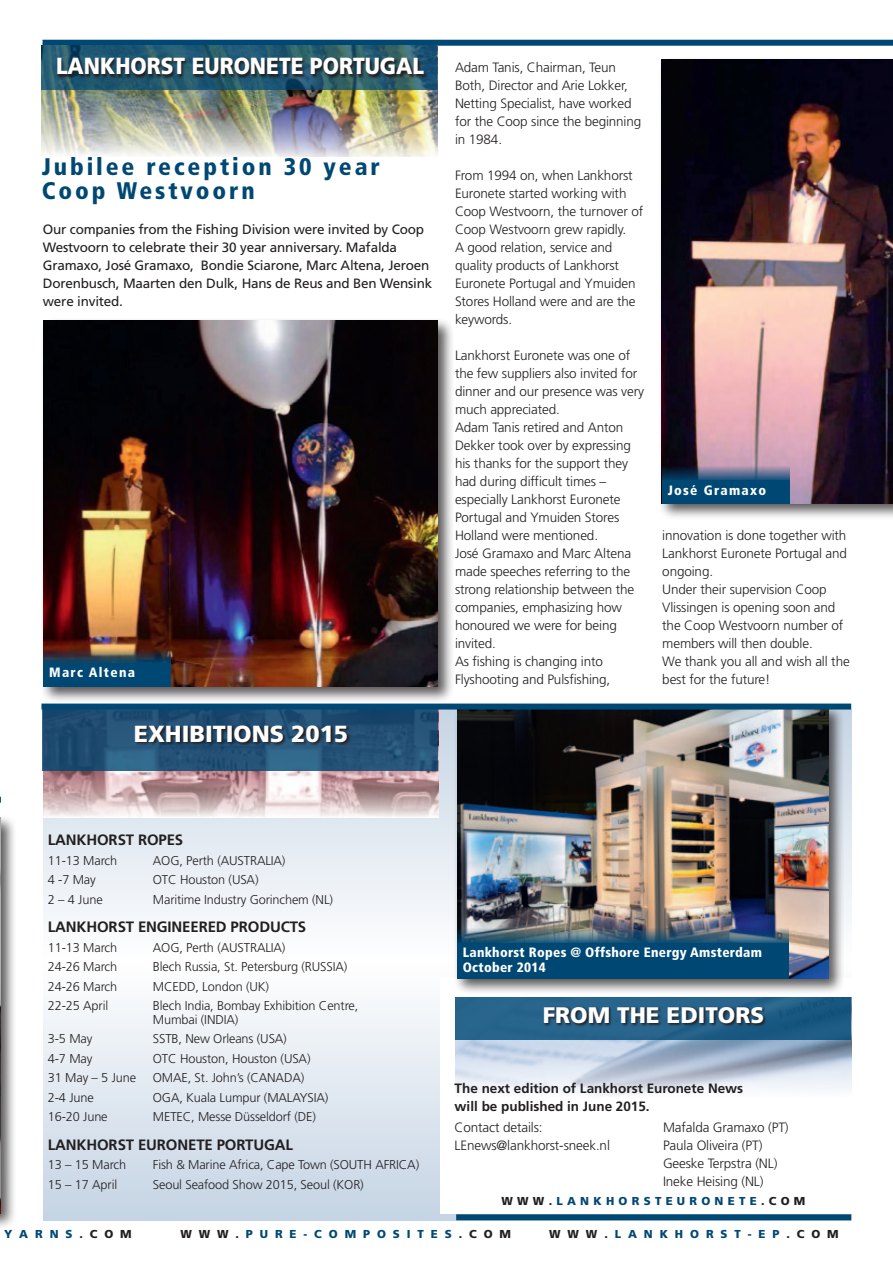
<style>
.page{position:relative;width:893px;height:1263px;background:#fff}
.page>*{position:absolute;margin:0;border:0;box-sizing:border-box;transform-origin:0 0}
.t1{font:900 condensed 24px/24px "Frutiger";letter-spacing:.12em;color:#004874}
.t2{font:900 23.25px "Frutiger";color:#fff;scale:.9 1}
.t3{font:900 23.25px "Frutiger";color:#fff}
.t4{font:900 22.5px "Frutiger";color:#fff}
.t5{font:700 15px "Frutiger";letter-spacing:-.01em;color:#231f20}
.t6{font:300 13.5px/18px "Frutiger";letter-spacing:-.01em;color:#231f20}
.t7{font:13.5px/18px "Frutiger";letter-spacing:-.015em;color:#231f20}
.t8{font:700 13.5px/18px "Frutiger";color:#231f20}
.t9{font:900 condensed 13.5px/15px "Frutiger";letter-spacing:.02em;color:#fff}
.t10{font:900 condensed 13.5px "Frutiger";letter-spacing:.1em;color:#fff}
.t11{font:300 12.75px/13.5px "Frutiger";letter-spacing:-.01em;color:#231f20}
.t12{font:900 11.55px "Frutiger";letter-spacing:.6em;color:#004874}
.t13{font:900 11.55px "Frutiger";letter-spacing:.37em;color:#004874}
.s1{color:#231f20}
</style>
<div class="page">
<svg style="left:43px;top:709px;width:808px;height:511px"></svg>
<div style="left:440px;top:978px;width:432px;height:236px;background:#fff"></div>
<div style="left:0;top:814px;width:17px;height:415px;background:#231f20;opacity:.75"></div>
<img style="left:0;top:817px;width:1px;height:396px">
<div style="left:43px;top:40px;width:850px;height:6px;background:#004874"></div>
<div style="left:658px;top:56px;width:235px;height:464px;background:#231f20;opacity:.75"></div>
<img style="left:662px;top:60px;width:231px;height:444px">
<div style="left:40px;top:317px;width:415px;height:386px;background:#231f20;opacity:.75"></div>
<img style="left:44px;top:321px;width:394px;height:366px">
<div style="left:453px;top:703px;width:391px;height:292px;background:#231f20;opacity:.75"></div>
<img style="left:457px;top:709px;width:371px;height:269px">
<div style="left:662px;top:480px;width:128px;height:24px;background:#004874"></div>
<div style="left:44px;top:663px;width:127px;height:23px;background:#004874"></div>
<div style="left:457px;top:943px;width:332px;height:35px;background:#004874"></div>
<svg style="left:662px;top:465px;width:128px;height:15px;background:#525f7e"></svg>
<svg style="left:44px;top:648px;width:127px;height:15px;background:#494645"></svg>
<img style="left:457px;top:927px;width:332px;height:16px">
<img style="left:42px;top:90px;width:395px;height:66px">
<svg style="left:42px;top:46px;width:395px;height:44px;background:#255a6e"></svg>
<svg style="left:57px;top:57px;width:371px;height:22px;background:#24414d"></svg>
<img style="left:456px;top:1040px;width:395px;height:56px">
<div style="left:456px;top:997px;width:395px;height:43px;background:linear-gradient(to right,#2c688f,#1b5982)"></div>
<svg style="left:543px;top:1006px;width:224px;height:21px;background:#24465d"></svg>
<div style="left:456px;top:1214px;width:395px;height:6px;background:#004874"></div>
<img style="left:43px;top:709px;width:396px;height:108px">
<svg style="left:42px;top:709px;width:396px;height:62px;background:#225076"></svg>
<svg style="left:135px;top:725px;width:216px;height:21px;background:#233c52"></svg>
<div style="left:41px;top:703px;width:810px;height:6px;background:#004874"></div>
<h2 class="t2" style="left:56px;top:52px;width:411px">LANKHORST EURONETE PORTUGAL</h2>
<h1 class="t1" style="left:42px;top:155px;width:339px">Jubilee reception 30 year<br>Coop Westvoorn</h1>
<p class="t7" style="left:43px;top:220px;width:391px">Our companies from the Fishing Division were invited by Coop Westvoorn to celebrate their 30 year anniversary. Mafalda Gramaxo, José Gramaxo, Bondie Sciarone, Marc Altena, Jeroen Dorenbusch, Maarten den Dulk, Hans de Reus and Ben Wensink were invited.</p>
<p class="t10" style="left:49px;top:664px;width:88px">Marc Altena</p>
<h2 class="t3" style="left:134px;top:720px;width:216px">EXHIBITIONS 2015</h2>
<p class="t6" style="left:455px;top:59px;width:188px">Adam Tanis, Chairman, Teun<br>Both, Director and Arie Lokker,<br>Netting Specialist, have worked for the Coop since the beginning in 1984.</p>
<p class="t6" style="left:455px;top:167px;width:190px">From 1994 on, when Lankhorst<br>Euronete started working with<br>Coop Westvoorn, the turnover of<br>Coop Westvoorn grew rapidly.<br>A good relation, service and quality products of Lankhorst<br>Euronete Portugal and Ymuiden<br>Stores Holland were and are the keywords.</p>
<p class="t6" style="left:455px;top:346px;width:191px">Lankhorst Euronete was one of the few suppliers also invited for dinner and our presence was very much appreciated.<br>Adam Tanis retired and Anton<br>Dekker took over by expressing his thanks for the support they had during difficult times – especially Lankhorst Euronete<br>Portugal and Ymuiden Stores<br>Holland were mentioned.<br>José Gramaxo and Marc Altena made speeches referring to the strong relationship between the companies, emphasizing how honoured we were for being invited.<br>As fishing is changing into<br>Flyshooting and Pulsfishing,</p>
<p class="t10" style="left:668px;top:482px;width:100px">José Gramaxo</p>
<p class="t6" style="left:662px;top:526px;width:189px">innovation is done together with<br>Lankhorst Euronete Portugal and ongoing.<br>Under their supervision Coop<br>Vlissingen is opening soon and the Coop Westvoorn number of members will then double.<br>We thank you all and wish all the best for the future!</p>
<p class="t5" style="left:48px;top:831px;width:137px">LANKHORST ROPES</p>
<p class="t11" style="left:48px;top:854px;width:71px">11-13 March</p>
<p class="t11" style="left:153px;top:854px;width:134px">AOG, Perth (AUSTRALIA)</p>
<p class="t11" style="left:48px;top:873px;width:49px">4 -7 May</p>
<p class="t11" style="left:153px;top:873px;width:107px">OTC Houston (USA)</p>
<p class="t11" style="left:48px;top:893px;width:56px">2 – 4 June</p>
<p class="t11" style="left:153px;top:893px;width:182px">Maritime Industry Gorinchem (NL)</p>
<p class="t5" style="left:48px;top:918px;width:260px">LANKHORST ENGINEERED PRODUCTS</p>
<p class="t11" style="left:48px;top:941px;width:71px">11-13 March</p>
<p class="t11" style="left:153px;top:941px;width:134px">AOG, Perth (AUSTRALIA)</p>
<p class="t11" style="left:48px;top:960px;width:71px">24-26 March</p>
<p class="t11" style="left:153px;top:960px;width:196px">Blech Russia, St. Petersburg (RUSSIA)</p>
<p class="t11" style="left:48px;top:980px;width:71px">24-26 March</p>
<p class="t11" style="left:153px;top:980px;width:118px">MCEDD, London (UK)</p>
<p class="t11" style="left:48px;top:999px;width:62px">22-25 April</p>
<p class="t11" style="left:153px;top:999px;width:207px">Blech India, Bombay Exhibition Centre,<br>Mumbai (INDIA)</p>
<p class="t11" style="left:48px;top:1032px;width:46px">3-5 May</p>
<p class="t11" style="left:153px;top:1032px;width:135px">SSTB, New Orleans (USA)</p>
<p class="t11" style="left:48px;top:1052px;width:46px">4-7 May</p>
<p class="t11" style="left:153px;top:1052px;width:159px">OTC Houston, Houston (USA)</p>
<p class="t11" style="left:48px;top:1071px;width:90px">31 May – 5 June</p>
<p class="t11" style="left:153px;top:1071px;width:153px">OMAE, St. John’s (CANADA)</p>
<p class="t11" style="left:48px;top:1091px;width:47px">2-4 June</p>
<p class="t11" style="left:153px;top:1091px;width:177px">OGA, Kuala Lumpur (MALAYSIA)</p>
<p class="t11" style="left:48px;top:1110px;width:61px">16-20 June</p>
<p class="t11" style="left:153px;top:1110px;width:165px">METEC, Messe Düsseldorf (DE)</p>
<p class="t5" style="left:48px;top:1136px;width:247px">LANKHORST EURONETE PORTUGAL</p>
<p class="t11" style="left:48px;top:1158px;width:80px">13 – 15 March</p>
<p class="t11" style="left:153px;top:1158px;width:268px">Fish &amp; Marine Africa, Cape Town (SOUTH AFRICA)</p>
<p class="t11" style="left:48px;top:1178px;width:71px">15 – 17 April</p>
<p class="t11" style="left:153px;top:1178px;width:212px">Seoul Seafood Show 2015, Seoul (KOR)</p>
<p class="t9" style="left:463px;top:944px;width:301px">Lankhorst Ropes @ Offshore Energy Amsterdam<br>October 2014</p>
<h3 class="t4" style="left:543px;top:1001px;width:223px">FROM THE EDITORS</h3>
<p class="t8" style="left:455px;top:1079px;width:290px">The next edition of Lankhorst Euronete News will be published in June 2015.</p>
<p class="t6" style="left:455px;top:1118px;width:157px">Contact details:<br>LEnews@lankhorst-sneek.nl</p>
<p class="t6" style="left:663px;top:1118px;width:127px">Mafalda Gramaxo (PT)<br>Paula Oliveira (PT)<br>Geeske Terpstra (NL)<br>Ineke Heising (NL)</p>
<p class="t13" style="left:501px;top:1194px;width:305px"><span class="s1">WWW.</span>LANKHORSTEURONETE<span class="s1">.COM</span></p>
<p class="t12" style="left:4px;top:1227px;width:129px">YARNS<span class="s1">.COM</span></p>
<p class="t12" style="left:180px;top:1227px;width:332px"><span class="s1">WWW.</span>PURE-COMPOSITES<span class="s1">.COM</span></p>
<p class="t12" style="left:549px;top:1227px;width:291px"><span class="s1">WWW.</span>LANKHORST-EP<span class="s1">.COM</span></p>
</div>
